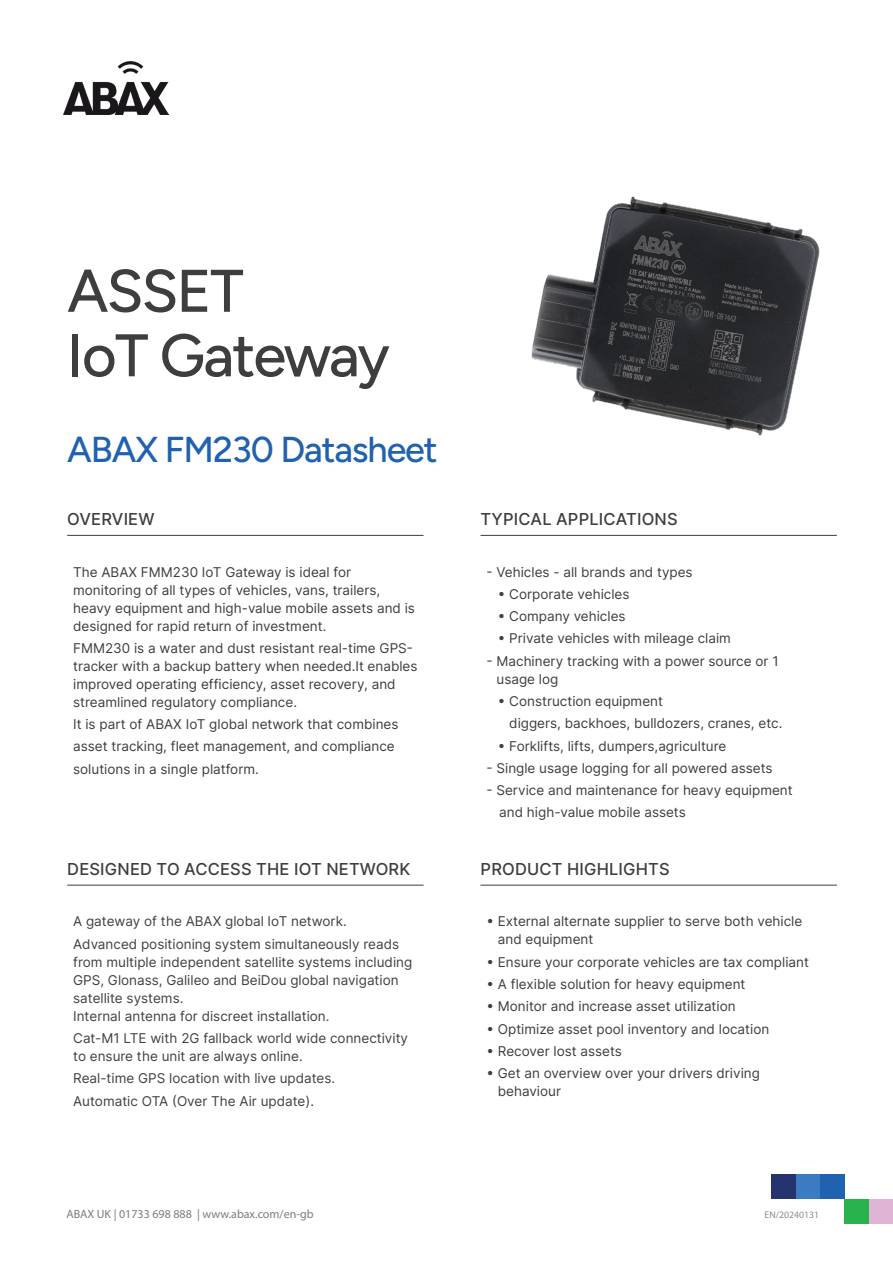
<style>
.page{position:relative;width:893px;height:1263px;background:#fff}
.page>*{position:absolute;margin:0;border:0;box-sizing:border-box;transform-origin:0 0}
.t1{font:300 60px/64.5px "Figtree";letter-spacing:-.03em;color:#3e3e3f}
.t2{font:300 36px "Figtree";letter-spacing:-.03em;color:#2062af}
.t3{font:16.5px "Inter";letter-spacing:.01em;color:#3e3e3f}
.t4{font:13.5px/18px "Inter";color:#3e3e3f}
.t5{font:13.5px/18px "Inter";color:#414142}
.t6{font:12px "Myriad Pro";color:#7a7c7f}
.t7{font:9.75px "Myriad Pro";color:#8b8d90}
.s1{color:#fff}
</style>
<div class="page">
<img style="left:63px;top:62px;width:105px;height:52px">
<div style="left:820px;top:1174px;width:24px;height:25px;background:#2062af"></div>
<div style="left:795px;top:1174px;width:25px;height:25px;background:#3c7bbf"></div>
<div style="left:771px;top:1174px;width:24px;height:25px;background:#25336f"></div>
<div style="left:844px;top:1199px;width:25px;height:24px;background:#28b24b"></div>
<div style="left:869px;top:1199px;width:24px;height:24px;background:#e0b4d4"></div>
<hr style="left:480px;top:535px;width:357px;height:1px;background:#3e3e3f">
<hr style="left:480px;top:885px;width:357px;height:1px;background:#3e3e3f">
<hr style="left:67px;top:885px;width:357px;height:1px;background:#3e3e3f">
<hr style="left:67px;top:535px;width:357px;height:1px;background:#3e3e3f">
<img style="left:531px;top:196px;width:289px;height:240px">
<p class="t1" style="left:67px;top:259px;width:324px">ASSET<br>IoT Gateway</p>
<p class="t2" style="left:67px;top:429px;width:372px">ABAX FM230 Datasheet</p>
<p class="t3" style="left:67px;top:507px;width:89px">OVERVIEW</p>
<p class="t3" style="left:481px;top:507px;width:199px">TYPICAL APPLICATIONS</p>
<p class="t4" style="left:73px;top:562px;width:343px">The ABAX FMM230 IoT Gateway is ideal for monitoring of all types of vehicles, vans, trailers, heavy equipment and high-value mobile assets and is designed for rapid return of investment.</p>
<p class="t4" style="left:73px;top:639px;width:346px">FMM230 is a water and dust resistant real-time GPS&shy;tracker with a backup battery when needed.It enables improved operating efficiency, asset recovery, and streamlined regulatory compliance.</p>
<p class="t4" style="left:73px;top:715px;width:327px">It is part of ABAX IoT global network that combines</p>
<p class="t4" style="left:73px;top:737px;width:323px">asset tracking, fleet management, and compliance</p>
<p class="t4" style="left:73px;top:759px;width:187px">solutions in a single platform.</p>
<p class="t4" style="left:486px;top:562px;width:208px">- Vehicles - all brands and types</p>
<p class="t4" style="left:498px;top:585px;width:133px">• Corporate vehicles</p>
<p class="t4" style="left:498px;top:607px;width:129px">• Company vehicles</p>
<p class="t4" style="left:498px;top:629px;width:235px">• Private vehicles with mileage claim</p>
<p class="t4" style="left:486px;top:651px;width:294px">- Machinery tracking with a power source or 1</p>
<p class="t4" style="left:486px;top:669px;width:73px"><span class="s1">-</span> usage log</p>
<p class="t4" style="left:498px;top:692px;width:167px">• Construction equipment</p>
<p class="t4" style="left:509px;top:714px;width:275px">diggers, backhoes, bulldozers, cranes, etc.</p>
<p class="t4" style="left:498px;top:736px;width:230px">• Forklifts, lifts, dumpers,agriculture</p>
<p class="t4" style="left:486px;top:758px;width:288px">- Single usage logging for all powered assets</p>
<p class="t4" style="left:486px;top:781px;width:308px">- Service and maintenance for heavy equipment</p>
<p class="t4" style="left:499px;top:803px;width:188px">and high-value mobile assets</p>
<p class="t3" style="left:67px;top:857px;width:345px">DESIGNED TO ACCESS THE IOT NETWORK</p>
<p class="t3" style="left:481px;top:857px;width:191px">PRODUCT HIGHLIGHTS</p>
<p class="t5" style="left:73px;top:912px;width:275px">A gateway of the ABAX global IoT network.</p>
<p class="t5" style="left:73px;top:934px;width:341px">Advanced positioning system simultaneously reads from multiple independent satellite systems including GPS, Glonass, Galileo and BeiDou global navigation satellite systems.<br>Internal antenna for discreet installation.</p>
<p class="t5" style="left:73px;top:1029px;width:336px">Cat-M1 LTE with 2G fallback world wide connectivity to ensure the unit are always online.</p>
<p class="t5" style="left:73px;top:1069px;width:264px">Real-time GPS location with live updates.</p>
<p class="t5" style="left:73px;top:1091px;width:242px">Automatic OTA (Over The Air update).</p>
<p class="t4" style="left:486px;top:912px;width:317px">• External alternate supplier to serve both vehicle</p>
<p class="t4" style="left:486px;top:930px;width:108px"><span class="s1">•</span> and equipment</p>
<p class="t4" style="left:486px;top:952px;width:324px">• Ensure your corporate vehicles are tax compliant</p>
<p class="t4" style="left:486px;top:975px;width:260px">• A flexible solution for heavy equipment</p>
<p class="t4" style="left:486px;top:997px;width:251px">• Monitor and increase asset utilization</p>
<p class="t4" style="left:486px;top:1019px;width:284px">• Optimize asset pool inventory and location</p>
<p class="t4" style="left:486px;top:1041px;width:137px">• Recover lost assets</p>
<p class="t4" style="left:486px;top:1064px;width:275px">• Get an overview over your drivers driving</p>
<p class="t4" style="left:486px;top:1082px;width:76px"><span class="s1">•</span> behaviour</p>
<p class="t6" style="left:66px;top:1206px;width:249px">ABAX UK | 01733 698 888 | www.abax.com/en-gb</p>
<p class="t7" style="left:765px;top:1208px;width:56px">EN/20240131</p>
</div>
